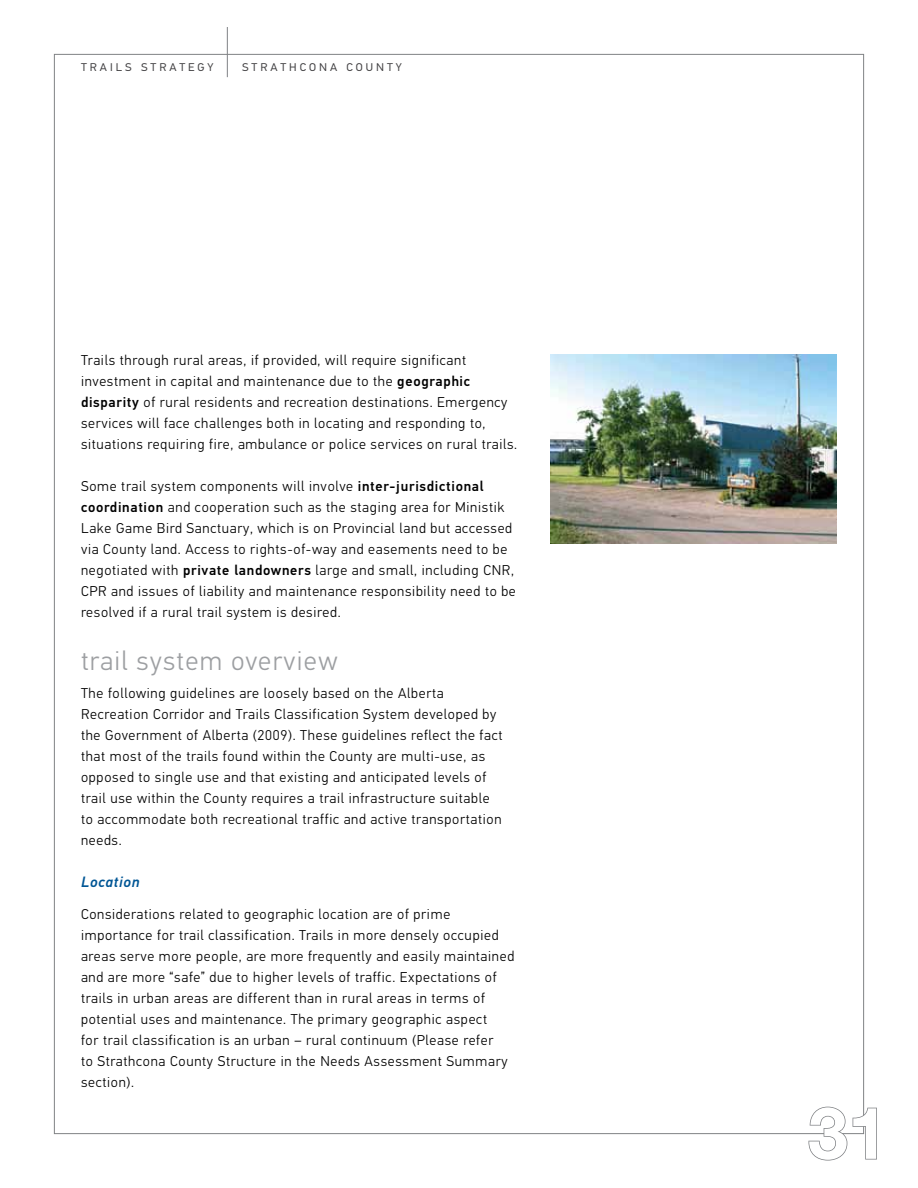
<style>
.page{position:relative;width:918px;height:1188px;background:#fff}
.page>*{position:absolute;margin:0;border:0;box-sizing:border-box;transform-origin:0 0}
.t1{font:700 72px "Helvetica Neue";color:#fff}
.t2{font:300 27px "PF Din Text Pro";letter-spacing:.05em;color:#9d9fa2}
.t3{font:300 15px "PF Din Text Pro";letter-spacing:.2em;color:#414042}
.t4{font:italic 500 15px "PF Din Text Pro";letter-spacing:.05em;color:#005695}
.t5{font:300 14.25px/21px "PF Din Text Pro";letter-spacing:.05em;color:#000}
.s1{font-weight:500}
</style>
<div class="page">
<hr style="left:227px;top:27px;width:1px;height:50px;background:#808285">
<svg style="left:808px;top:1106px;width:69px;height:55px"></svg>
<img style="left:551px;top:354px;width:286px;height:189px">
<p class="t3" style="left:81px;top:57px;width:134px">trails strategy</p>
<p class="t3" style="left:242px;top:57px;width:161px">strathcona county</p>
<p class="t5" style="left:81px;top:350px;width:438px">Trails through rural areas, if provided, will require significant investment in capital and maintenance due to the <span class="s1">geographic disparity</span> of rural residents and recreation destinations. Emergency services will face challenges both in locating and responding to, situations requiring fire, ambulance or police services on rural trails.</p>
<p class="t5" style="left:81px;top:476px;width:436px">Some trail system components will involve <span class="s1">inter-jurisdictional coordination</span> and cooperation such as the staging area for Ministik Lake Game Bird Sanctuary, which is on Provincial land but accessed via County land. Access to rights-of-way and easements need to be negotiated with <span class="s1">private landowners</span> large and small, including CNR, CPR and issues of liability and maintenance responsibility need to be resolved if a rural trail system is desired.</p>
<h2 class="t2" style="left:81px;top:646px;width:258px">trail system overview</h2>
<p class="t5" style="left:81px;top:683px;width:423px">The following guidelines are loosely based on the Alberta Recreation Corridor and Trails Classification System developed by the Government of Alberta (2009). These guidelines reflect the fact that most of the trails found within the County are multi-use, as opposed to single use and that existing and anticipated levels of trail use within the County requires a trail infrastructure suitable to accommodate both recreational traffic and active transportation needs.</p>
<p class="t4" style="left:81px;top:873px;width:60px">Location</p>
<p class="t5" style="left:81px;top:904px;width:435px">Considerations related to geographic location are of prime importance for trail classification. Trails in more densely occupied areas serve more people, are more frequently and easily maintained and are more “safe” due to higher levels of traffic. Expectations of trails in urban areas are different than in rural areas in terms of potential uses and maintenance. The primary geographic aspect<br>for trail classification is an urban – rural continuum (Please refer<br>to Strathcona County Structure in the Needs Assessment Summary section).</p>
<h1 class="t1" style="left:808px;top:1089px;width:82px">31</h1>
</div>
